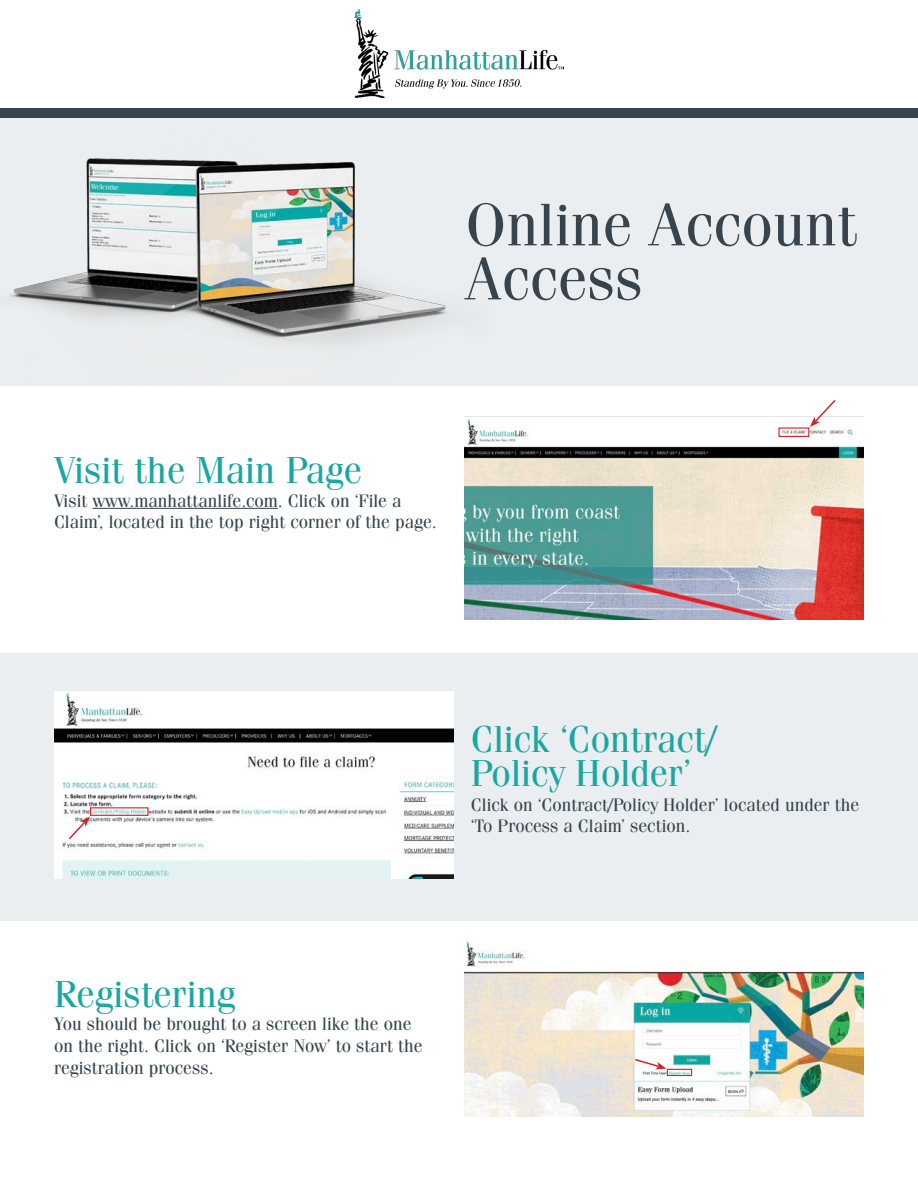
<style>
.page{position:relative;width:918px;height:1188px;background:#fff}
.page>*{position:absolute;margin:0;border:0;box-sizing:border-box;transform-origin:0 0}
.t1{font:60px/54px "Fenice Pro ITC";color:#38444d}
.t2{font:37.5px/34.5px "Fenice Pro ITC";color:#1aa7a1}
.t3{font:18px/21.6px "Fenice Pro ITC";color:#35444e}
</style>
<div class="page">
<div style="left:0;top:108px;width:918px;height:11px;background:#35444e"></div>
<img style="left:355px;top:10px;width:208px;height:88px">
<div style="left:0;top:119px;width:918px;height:267px;background:#ebeef0"></div>
<div style="left:0;top:653px;width:918px;height:268px;background:#ebeef0"></div>
<img style="left:9px;top:158px;width:439px;height:186px">
<hr style="left:93px;top:508px;width:185px;height:1px;background:#35444e">
<img style="left:464px;top:418px;width:400px;height:202px">
<div style="left:778px;top:427px;width:31px;height:10px;border:1px solid #d1232a"></div>
<svg style="left:810px;top:400px;width:27px;height:27px"></svg>
<img style="left:54px;top:691px;width:400px;height:187px">
<div style="left:90px;top:807px;width:58px;height:9px;border:1px solid #d1232a"></div>
<svg style="left:67px;top:816px;width:23px;height:25px"></svg>
<img style="left:464px;top:941px;width:400px;height:176px">
<svg style="left:633px;top:1058px;width:60px;height:19px"></svg>
<p class="t1" style="left:465px;top:197px;width:393px">Online Account<br>Access</p>
<p class="t2" style="left:54px;top:452px;width:310px">Visit the Main Page</p>
<p class="t3" style="left:54px;top:489px;width:384px">Visit www.manhattanlife.com. Click on ‘File a<br>Claim’, located in the top right corner of the page.</p>
<p class="t2" style="left:471px;top:721px;width:248px">Click ‘Contract/<br>Policy Holder’</p>
<p class="t3" style="left:471px;top:794px;width:390px">Click on ‘Contract/Policy Holder’ located under the ‘To Process a Claim’ section.</p>
<p class="t2" style="left:54px;top:976px;width:183px">Registering</p>
<p class="t3" style="left:54px;top:1013px;width:370px">You should be brought to a screen like the one on the right. Click on ‘Register Now’ to start the registration process.</p>
</div>
